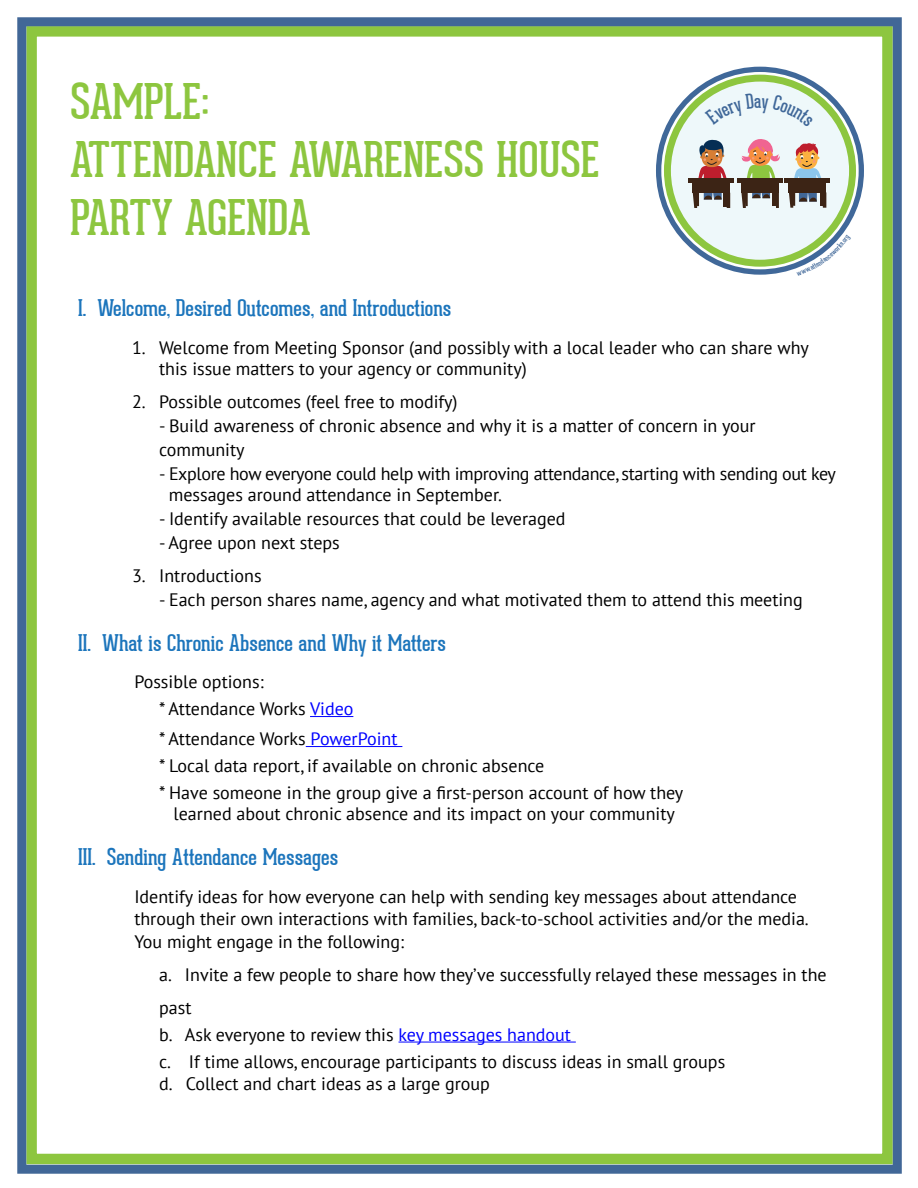
<style>
.page{position:relative;width:918px;height:1188px;background:#fff}
.page>*{position:absolute;margin:0;border:0;box-sizing:border-box;transform-origin:0 0}
.t1{font:48px/57.6px "Geared Slab";color:#8dc63f}
.t2{font:22.5px "Geared Slab";color:#1c75bc}
.t3{font:18px/27px "PT Sans";color:#000}
.t4{font:18px/21px "PT Sans";letter-spacing:-.02em;color:#000}
.s1{color:#00f}
</style>
<div class="page">
<div style="left:26px;top:26px;width:867px;height:1138px;border:10px solid #8dc63f"></div>
<div style="left:17px;top:17px;width:885px;height:1157px;border:9px solid #416797"></div>
<hr style="left:310px;top:716px;width:43px;height:1px;background:#00f">
<hr style="left:306px;top:746px;width:96px;height:1px;background:#00f">
<hr style="left:399px;top:1042px;width:177px;height:1px;background:#00f">
<div style="left:656px;top:67px;width:208px;height:208px;background:#406899;border-radius:50%"></div>
<svg style="left:661px;top:72px;width:198px;height:197px;background:#eaf0eb"></svg>
<div style="left:664px;top:75px;width:192px;height:192px;background:#8dc63f;border-radius:50%"></div>
<div style="left:671px;top:82px;width:178px;height:178px;background:#eef8fa;border-radius:50%"></div>
<svg style="left:693px;top:139px;width:37px;height:69px"></svg>
<div style="left:688px;top:178px;width:46px;height:5px;background:#3c2415"></div>
<div style="left:692px;top:183px;width:38px;height:10px;background:#3c2415"></div>
<svg style="left:741px;top:139px;width:39px;height:69px"></svg>
<div style="left:737px;top:178px;width:46px;height:5px;background:#3c2415"></div>
<div style="left:741px;top:183px;width:38px;height:10px;background:#3c2415"></div>
<svg style="left:789px;top:143px;width:37px;height:65px"></svg>
<div style="left:784px;top:178px;width:46px;height:5px;background:#3c2415"></div>
<div style="left:789px;top:183px;width:37px;height:10px;background:#3c2415"></div>
<svg style="left:705px;top:93px;width:108px;height:8px"></svg>
<svg style="left:797px;top:235px;width:45px;height:33px"></svg>
<h1 class="t1" style="left:70px;top:74px;width:531px">SAMPLE:<br>ATTENDANCE AWARENESS HOUSE<br>PARTY AGENDA</h1>
<p class="t2" style="left:78px;top:295px;width:375px">I. Welcome, Desired Outcomes, and Introductions</p>
<p class="t3" style="left:159px;top:336px;width:651px;line-height:21px;text-indent:-27px">1. Welcome from Meeting Sponsor (and possibly with a local leader who can share why this issue matters to your agency or community)</p>
<p class="t3" style="left:132px;top:387px;width:327px">2. Possible outcomes (feel free to modify)</p>
<p class="t3" style="left:159px;top:413px;width:598px;line-height:24px">- Build awareness of chronic absence and why it is a matter of concern in your community</p>
<p class="t4" style="left:169px;top:462px;width:669px;text-indent:-10px">- Explore how everyone could help with improving attendance, starting with sending out key messages around attendance in September.</p>
<p class="t3" style="left:159px;top:504px;width:408px">- Identify available resources that could be leveraged</p>
<p class="t3" style="left:159px;top:528px;width:182px">- Agree upon next steps</p>
<p class="t3" style="left:132px;top:561px;width:131px">3. Introductions</p>
<p class="t3" style="left:159px;top:585px;width:645px">- Each person shares name, agency and what motivated them to attend this meeting</p>
<p class="t2" style="left:78px;top:629px;width:369px">II. What is Chronic Absence and Why it Matters</p>
<p class="t3" style="left:159px;top:668px;width:196px;text-indent:-25px">Possible options:<br>* Attendance Works <span class="s1">Video</span></p>
<p class="t3" style="left:159px;top:725px;width:526px">* Attendance Works <span class="s1">PowerPoint<br></span>* Local data report, if available on chronic absence<br>* Have someone in the group give a first-person account of how they</p>
<p class="t3" style="left:174px;top:800px;width:503px">learned about chronic absence and its impact on your community</p>
<p class="t2" style="left:78px;top:844px;width:262px">III. Sending Attendance Messages</p>
<p class="t3" style="left:134px;top:885px;width:676px;line-height:22.5px">Identify ideas for how everyone can help with sending key messages about attendance through their own interactions with families, back-to-school activities and/or the media.<br>You might engage in the following:</p>
<p class="t3" style="left:159px;top:957px;width:669px;line-height:33px">a. Invite a few people to share how they’ve successfully relayed these messages in the past</p>
<p class="t3" style="left:159px;top:1020px;width:568px">b. Ask everyone to review this <span class="s1">key messages handout<br></span>c. If time allows, encourage participants to discuss ideas in small groups</p>
<p class="t3" style="left:159px;top:1070px;width:332px">d. Collect and chart ideas as a large group</p>
</div>
